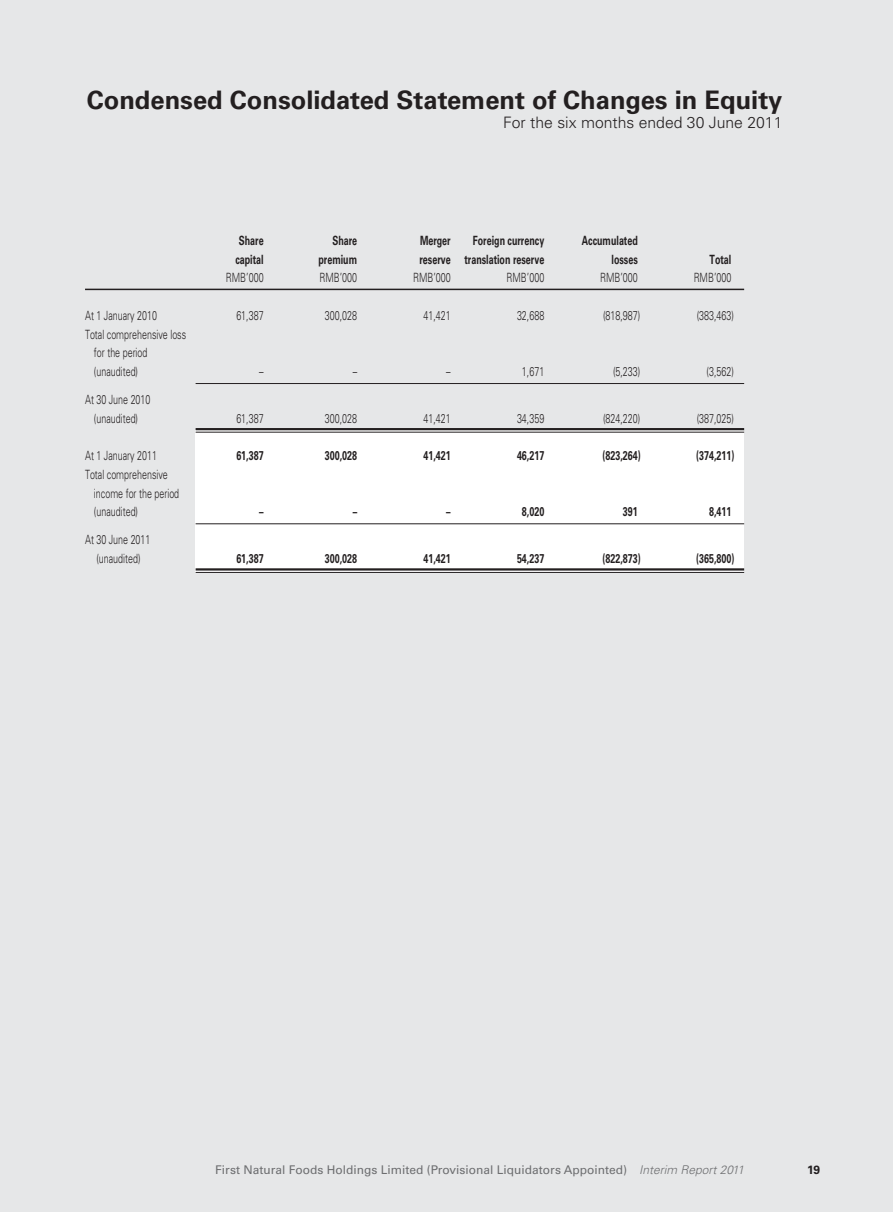
<style>
.page{position:relative;width:893px;height:1212px;background:#e6e7e8}
.page>*{position:absolute;margin:0;border:0;box-sizing:border-box;transform-origin:0 0}
.t1{font:700 25.5px "Univers";color:#231f20}
.t2{font:300 15.75px "Univers";color:#231f20}
.t3{font:300 12.75px/18.8px "Univers";color:#231f20;scale:.7 1}
.t4{font:700 12.75px "Univers";color:#231f20;scale:.7 1}
.t5{font:12px "Univers";color:#6d6e70}
.t6{font:700 12px "Univers";color:#231f20}
.s1{font-weight:300;font-style:italic}
</style>
<div class="page">
<div style="left:196px;top:429px;width:548px;height:143px;background:#fff"></div>
<hr style="left:85px;top:289px;width:659px;height:1px;background:#231f20">
<hr style="left:196px;top:383px;width:548px;height:1px;background:#231f20">
<hr style="left:196px;top:428px;width:548px;height:2px;background:#231f20">
<hr style="left:196px;top:432px;width:548px;height:1px;background:#231f20">
<hr style="left:196px;top:523px;width:548px;height:1px;background:#231f20">
<hr style="left:196px;top:568px;width:548px;height:2px;background:#231f20">
<hr style="left:196px;top:572px;width:548px;height:1px;background:#231f20">
<h1 class="t1" style="left:87px;top:88px;width:697px">Condensed Consolidated Statement of Changes in Equity</h1>
<p class="t2" style="left:503px;top:115px;width:281px">For the six months ended 30 June 2011</p>
<p class="t4" style="left:239px;top:234px;width:37px">Share</p>
<p class="t4" style="left:332px;top:234px;width:37px">Share</p>
<p class="t4" style="left:420px;top:234px;width:45px">Merger</p>
<p class="t4" style="left:473px;top:234px;width:104px">Foreign currency</p>
<p class="t4" style="left:582px;top:234px;width:82px">Accumulated</p>
<p class="t4" style="left:235px;top:253px;width:42px">capital</p>
<p class="t4" style="left:318px;top:253px;width:57px">premium</p>
<p class="t4" style="left:419px;top:253px;width:180px">reserve translation reserve</p>
<p class="t4" style="left:612px;top:253px;width:39px">losses</p>
<p class="t4" style="left:710px;top:253px;width:33px">Total</p>
<p class="t3" style="left:226px;top:269px;width:55px">RMB’000</p>
<p class="t3" style="left:319px;top:269px;width:55px">RMB’000</p>
<p class="t3" style="left:413px;top:269px;width:55px">RMB’000</p>
<p class="t3" style="left:507px;top:269px;width:55px">RMB’000</p>
<p class="t3" style="left:600px;top:269px;width:55px">RMB’000</p>
<p class="t3" style="left:694px;top:269px;width:55px">RMB’000</p>
<p class="t3" style="left:85px;top:307px;width:104px">At 1 January 2010</p>
<p class="t3" style="left:236px;top:307px;width:40px">61,387</p>
<p class="t3" style="left:325px;top:307px;width:48px">300,028</p>
<p class="t3" style="left:423px;top:307px;width:40px">41,421</p>
<p class="t3" style="left:517px;top:307px;width:40px">32,688</p>
<p class="t3" style="left:603px;top:307px;width:55px">(818,987)</p>
<p class="t3" style="left:697px;top:307px;width:55px">(383,463)</p>
<p class="t3" style="left:94px;top:325px;width:133px;text-indent:-9px">Total comprehensive loss for the period (unaudited)</p>
<p class="t3" style="left:259px;top:363px;width:8px">–</p>
<p class="t3" style="left:353px;top:363px;width:8px">–</p>
<p class="t3" style="left:446px;top:363px;width:8px">–</p>
<p class="t3" style="left:522px;top:363px;width:33px">1,671</p>
<p class="t3" style="left:613px;top:363px;width:40px">(5,233)</p>
<p class="t3" style="left:707px;top:363px;width:40px">(3,562)</p>
<p class="t3" style="left:85px;top:391px;width:95px;text-align:center">At 30 June 2010 (unaudited)</p>
<p class="t3" style="left:236px;top:409px;width:40px">61,387</p>
<p class="t3" style="left:325px;top:409px;width:48px">300,028</p>
<p class="t3" style="left:423px;top:409px;width:40px">41,421</p>
<p class="t3" style="left:517px;top:409px;width:40px">34,359</p>
<p class="t3" style="left:603px;top:409px;width:55px">(824,220)</p>
<p class="t3" style="left:697px;top:409px;width:55px">(387,025)</p>
<p class="t3" style="left:85px;top:447px;width:104px">At 1 January 2011</p>
<p class="t4" style="left:236px;top:449px;width:40px">61,387</p>
<p class="t4" style="left:325px;top:449px;width:48px">300,028</p>
<p class="t4" style="left:423px;top:449px;width:40px">41,421</p>
<p class="t4" style="left:517px;top:449px;width:40px">46,217</p>
<p class="t4" style="left:603px;top:449px;width:56px">(823,264)</p>
<p class="t4" style="left:696px;top:449px;width:56px">(374,211)</p>
<p class="t3" style="left:94px;top:466px;width:123px;text-indent:-9px">Total comprehensive income for the period (unaudited)</p>
<p class="t4" style="left:259px;top:506px;width:8px">–</p>
<p class="t4" style="left:353px;top:506px;width:8px">–</p>
<p class="t4" style="left:446px;top:506px;width:8px">–</p>
<p class="t4" style="left:522px;top:506px;width:33px">8,020</p>
<p class="t4" style="left:623px;top:506px;width:23px">391</p>
<p class="t4" style="left:709px;top:506px;width:33px">8,411</p>
<p class="t3" style="left:85px;top:531px;width:95px;text-align:center">At 30 June 2011 (unaudited)</p>
<p class="t4" style="left:236px;top:552px;width:40px">61,387</p>
<p class="t4" style="left:325px;top:552px;width:48px">300,028</p>
<p class="t4" style="left:423px;top:552px;width:40px">41,421</p>
<p class="t4" style="left:517px;top:552px;width:40px">54,237</p>
<p class="t4" style="left:603px;top:552px;width:56px">(822,873)</p>
<p class="t4" style="left:696px;top:552px;width:56px">(365,800)</p>
<p class="t5" style="left:215px;top:1164px;width:530px">First Natural Foods Holdings Limited (Provisional Liquidators Appointed) <span class="s1">Interim Report 2011</span></p>
<p class="t6" style="left:807px;top:1164px;width:15px">19</p>
</div>
